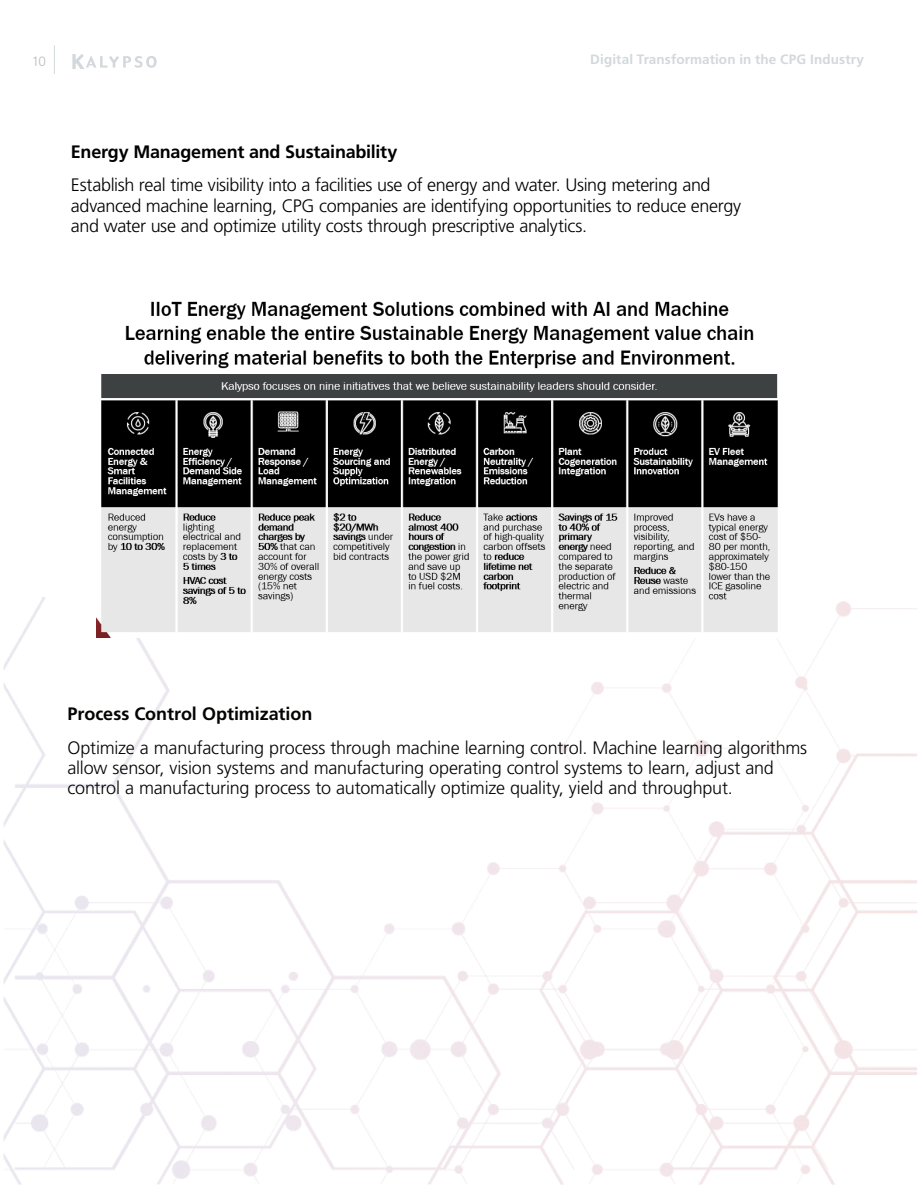
<style>
.page{position:relative;width:918px;height:1188px;background:#fff}
.page>*{position:absolute;margin:0;border:0;box-sizing:border-box;transform-origin:0 0}
.Intro_Paragraph{font:300 18px/20.2px "Frutiger LT Std";letter-spacing:-.01em;color:#040503}
.Body_Text_Reversed{font:300 18px/20.2px "Frutiger LT Std";letter-spacing:-.02em;color:#000}
.Body_Text_Reversed-2{font:700 18px "Frutiger LT Std";letter-spacing:-.015em;color:#000}
.Intro_Paragraph-2{font:700 18px "Frutiger LT Std";color:#040503}
.t1{font:700 13.5px "Frutiger LT Std";letter-spacing:.01em;color:#d2d8db}
.t2{font:300 13.5px "Frutiger LT Std";color:#babebf}
</style>
<div class="page">
<img style="left:3px;top:598px;width:914px;height:586px">
<img style="left:96px;top:301px;width:687px;height:337px">
<svg style="left:72px;top:54px;width:85px;height:15px"></svg>
<svg style="left:54px;top:45px;width:1px;height:29px"></svg>
<p class="t2" style="left:32px;top:54px;width:16px">10</p>
<p class="t1" style="left:590px;top:51px;width:275px">Digital Transformation in the CPG Industry</p>
<p class="Body_Text_Reversed-2" style="left:71px;top:141px;width:328px">Energy Management and Sustainability</p>
<p class="Body_Text_Reversed" style="left:71px;top:175px;width:672px">Establish real time visibility into a facilities use of energy and water. Using metering and advanced machine learning, CPG companies are identifying opportunities to reduce energy and water use and optimize utility costs through prescriptive analytics.</p>
<p class="Intro_Paragraph-2" style="left:68px;top:703px;width:246px">Process Control Optimization</p>
<p class="Intro_Paragraph" style="left:68px;top:738px;width:741px">Optimize a manufacturing process through machine learning control. Machine learning algorithms allow sensor, vision systems and manufacturing operating control systems to learn, adjust and control a manufacturing process to automatically optimize quality, yield and throughput.</p>
</div>
